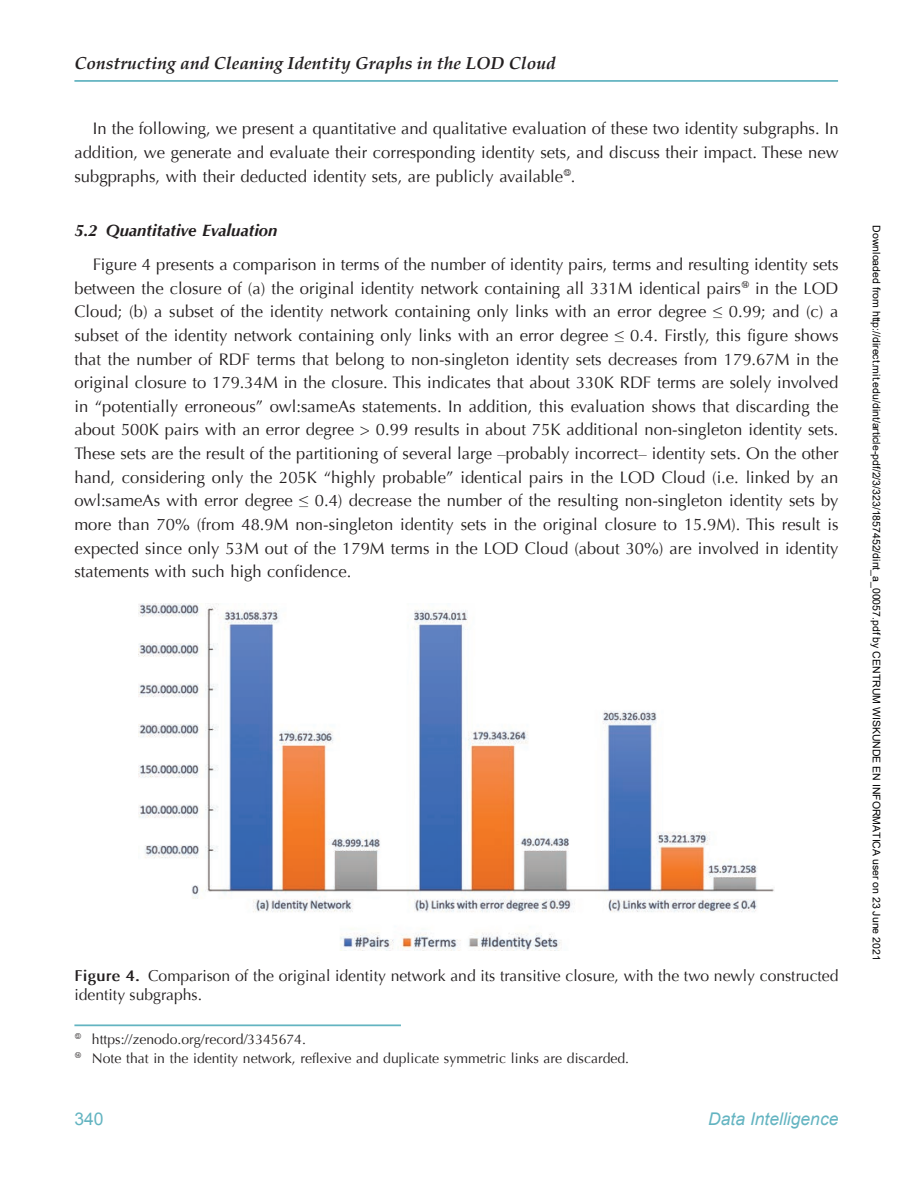
<style>
.page{position:relative;width:913px;height:1186px;background:#fff}
.page>*{position:absolute;margin:0;border:0;box-sizing:border-box;transform-origin:0 0}
.t1{font:italic 700 17.5px "Palatino";color:#231f20}
.t2{font:italic 17.5px "Arial";color:#63b4c1}
.t3{font:17.5px "Arial";color:#63b4c1}
.t4{font:16.62px/23.6px "Optima";color:#231f20;text-align:justify}
.t5{font:italic 700 16.62px "Optima";color:#231f20}
.t6{font:15.75px/19.2px "Optima";color:#231f20}
.t7{font:14px "Optima";color:#231f20}
.t8{font:10.5px "Arial";color:#000}
.t9{font:6.65px "Arial Narrow";color:#231f20;scale:1.1 1}
.t10{font:5.08px "Arial Narrow";color:#231f20;scale:1.1 1}
.s1{font-weight:700}
</style>
<div class="page">
<hr style="left:74px;top:80px;width:764px;height:2px;background:#63b4c1">
<img style="left:138px;top:603px;width:636px;height:348px">
<hr style="left:74px;top:1024px;width:327px;height:2px;background:#63b4c1">
<p class="t1" style="left:74px;top:53px;width:483px">Constructing and Cleaning Identity Graphs in the LOD Cloud</p>
<p class="t4" style="left:74px;top:117px;width:765px;text-indent:18px">In the following, we present a quantitative and qualitative evaluation of these two identity subgraphs. In addition, we generate and evaluate their corresponding identity sets, and discuss their impact. These new subgpraphs, with their deducted identity sets, are publicly available</p>
<p class="t9" style="left:564px;top:168px;width:7px">13</p>
<p class="t4" style="left:571px;top:164px;width:6px">.</p>
<p class="t5" style="left:74px;top:220px;width:204px">5.2 Quantitative Evaluation</p>
<p class="t4" style="left:74px;top:253px;width:766px;text-indent:18px">Figure 4 presents a comparison in terms of the number of identity pairs, terms and resulting identity sets between the closure of (a) the original identity network containing all 331M identical pairs</p>
<p class="t4" style="left:74px;top:276px;width:766px;text-indent:680px">in the LOD Cloud; (b) a subset of the identity network containing only links with an error degree ≤ 0.99; and (c) a subset of the identity network containing only links with an error degree ≤ 0.4. Firstly, this figure shows that the number of RDF terms that belong to non-singleton identity sets decreases from 179.67M in the original closure to 179.34M in the closure. This indicates that about 330K RDF terms are solely involved in “potentially erroneous” owl:sameAs statements. In addition, this evaluation shows that discarding the about 500K pairs with an error degree &gt; 0.99 results in about 75K additional non-singleton identity sets.<br>These sets are the result of the partitioning of several large –probably incorrect– identity sets. On the other hand, considering only the 205K “highly probable” identical pairs in the LOD Cloud (i.e. linked by an owl:sameAs with error degree ≤ 0.4) decrease the number of the resulting non-singleton identity sets by more than 70% (from 48.9M non-singleton identity sets in the original closure to 15.9M). This result is expected since only 53M out of the 179M terms in the LOD Cloud (about 30%) are involved in identity statements with such high confidence.</p>
<p class="t9" style="left:742px;top:280px;width:7px">14</p>
<p class="t6" style="left:74px;top:966px;width:765px"><span class="s1">Figure 4.</span> Comparison of the original identity network and its transitive closure, with the two newly constructed identity subgraphs.</p>
<p class="t10" style="left:75px;top:1032px;width:5px">13</p>
<p class="t7" style="left:92px;top:1031px;width:216px">https://zenodo.org/record/3345674.</p>
<p class="t10" style="left:75px;top:1051px;width:6px">14</p>
<p class="t7" style="left:92px;top:1050px;width:539px">Note that in the identity network, reflexive and duplicate symmetric links are discarded.</p>
<p class="t3" style="left:74px;top:1107px;width:31px">340</p>
<p class="t2" style="left:708px;top:1107px;width:132px">Data Intelligence</p>
<p class="t8" style="left:880px;top:225px;width:736px;rotate:90deg">Downloaded from http://direct.mit.edu/dint/article-pdf/2/3/323/1857452/dint_a_00057.pdf by CENTRUM WISKUNDE EN INFORMATICA user on 23 June 2021</p>
</div>
